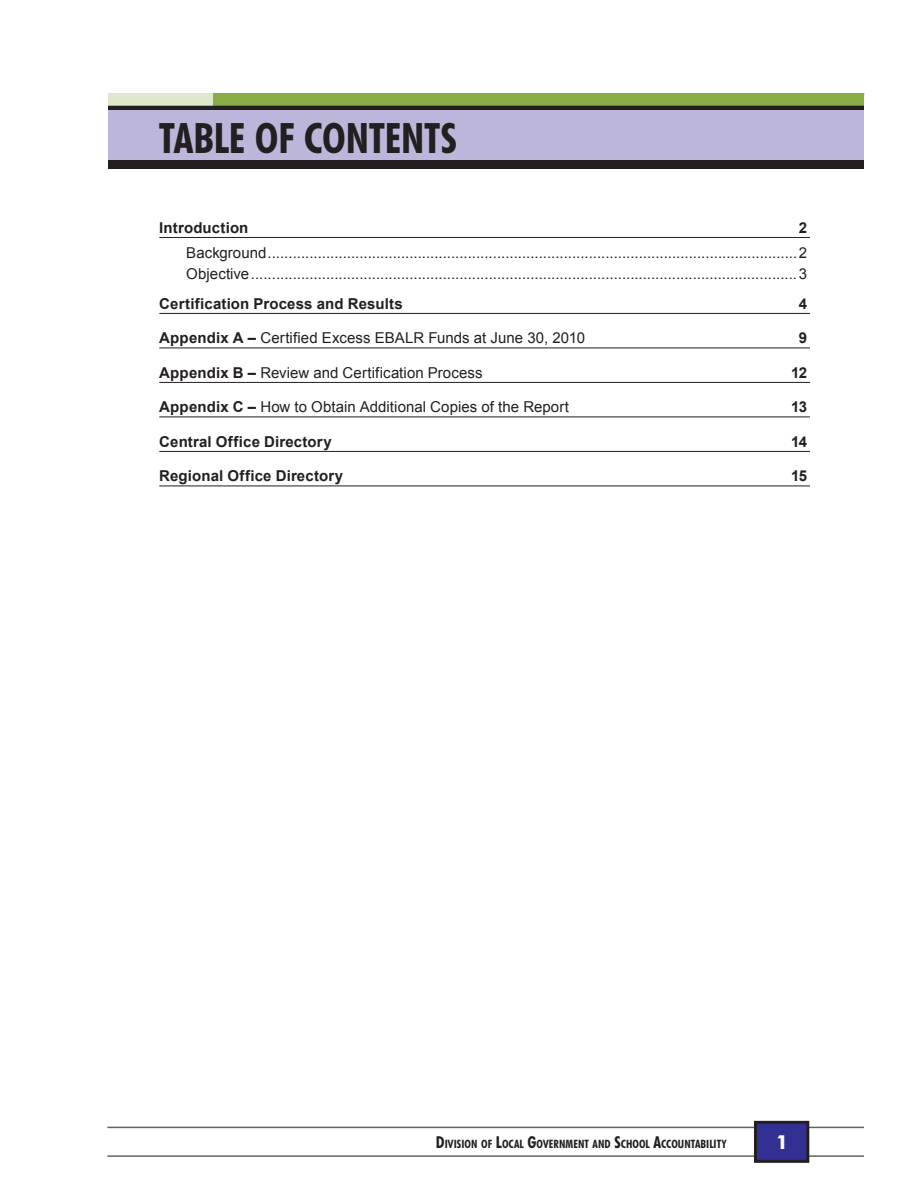
<style>
.page{position:relative;width:918px;height:1188px;background:#fff}
.page>*{position:absolute;margin:0;border:0;box-sizing:border-box;transform-origin:0 0}
.t1{font:700 condensed 42px "Futura BT";letter-spacing:-.005em;color:#231f20}
.t2{font:700 19.5px "Futura BT";color:#fff}
.AnnRep_Body_Text{font:15px/21px "Arial";letter-spacing:.005em;color:#231f20}
.AnnRep_Body_Text-2{font:700 15px "Arial";letter-spacing:.01em;color:#231f20}
.t3{font:700 condensed 11.55px "Futura BT";letter-spacing:.005em;color:#231f20}
.s1{font-weight:700}
.s2{font-size:16.5px}
</style>
<div class="page">
<div style="left:213px;top:93px;width:651px;height:15px;background:#89ac46"></div>
<div style="left:108px;top:93px;width:105px;height:15px;background:#dee8cc"></div>
<hr style="left:108px;top:106px;width:756px;height:4px;background:#231f20">
<hr style="left:159px;top:237px;width:651px;height:1px;background:#231f20">
<hr style="left:159px;top:313px;width:651px;height:1px;background:#231f20">
<hr style="left:159px;top:348px;width:651px;height:1px;background:#231f20">
<hr style="left:159px;top:382px;width:651px;height:1px;background:#231f20">
<hr style="left:159px;top:417px;width:651px;height:1px;background:#231f20">
<hr style="left:159px;top:451px;width:651px;height:1px;background:#231f20">
<hr style="left:159px;top:486px;width:651px;height:1px;background:#231f20">
<div style="left:108px;top:110px;width:756px;height:52px;background:#bcb7da"></div>
<div style="left:108px;top:161px;width:756px;height:8px;background:#231f20"></div>
<hr style="left:107px;top:1127px;width:757px;height:1px;background:#636366">
<hr style="left:107px;top:1155px;width:757px;height:2px;background:#636366">
<div style="left:755px;top:1122px;width:53px;height:39px;background:#323092"></div>
<div style="left:754px;top:1121px;width:55px;height:42px;border:3px solid #231f20"></div>
<p class="t1" style="left:159px;top:113px;width:300px">TABLE OF CONTENTS</p>
<p class="AnnRep_Body_Text-2" style="left:159px;top:218px;width:91px">Introduction</p>
<p class="AnnRep_Body_Text-2" style="left:799px;top:218px;width:10px">2</p>
<p class="AnnRep_Body_Text" style="left:186px;top:242px;width:622px">Background...............................................................................................................................2<br>Objective...................................................................................................................................3</p>
<p class="AnnRep_Body_Text-2" style="left:159px;top:293px;width:245px">Certification Process and Results</p>
<p class="AnnRep_Body_Text-2" style="left:799px;top:293px;width:10px">4</p>
<p class="AnnRep_Body_Text" style="left:159px;top:328px;width:427px"><span class="s1">Appendix A –</span> Certified Excess EBALR Funds at June 30, 2010</p>
<p class="AnnRep_Body_Text-2" style="left:799px;top:328px;width:10px">9</p>
<p class="AnnRep_Body_Text" style="left:159px;top:362px;width:325px"><span class="s1">Appendix B –</span> Review and Certification Process</p>
<p class="AnnRep_Body_Text-2" style="left:791px;top:362px;width:18px">12</p>
<p class="AnnRep_Body_Text" style="left:159px;top:397px;width:411px"><span class="s1">Appendix C –</span> How to Obtain Additional Copies of the Report</p>
<p class="AnnRep_Body_Text-2" style="left:791px;top:397px;width:18px">13</p>
<p class="AnnRep_Body_Text-2" style="left:159px;top:431px;width:174px">Central Office Directory</p>
<p class="AnnRep_Body_Text-2" style="left:791px;top:431px;width:18px">14</p>
<p class="AnnRep_Body_Text-2" style="left:159px;top:466px;width:186px">Regional Office Directory</p>
<p class="AnnRep_Body_Text-2" style="left:791px;top:466px;width:18px">15</p>
<p class="t3" style="left:436px;top:1137px;width:292px"><span class="s2">D</span>IVISION OF <span class="s2">L</span>OCAL <span class="s2">G</span>OVERNMENT AND <span class="s2">S</span>CHOOL <span class="s2">A</span>CCOUNTABILITY</p>
<p class="t2" style="left:776px;top:1130px;width:14px">1</p>
</div>
